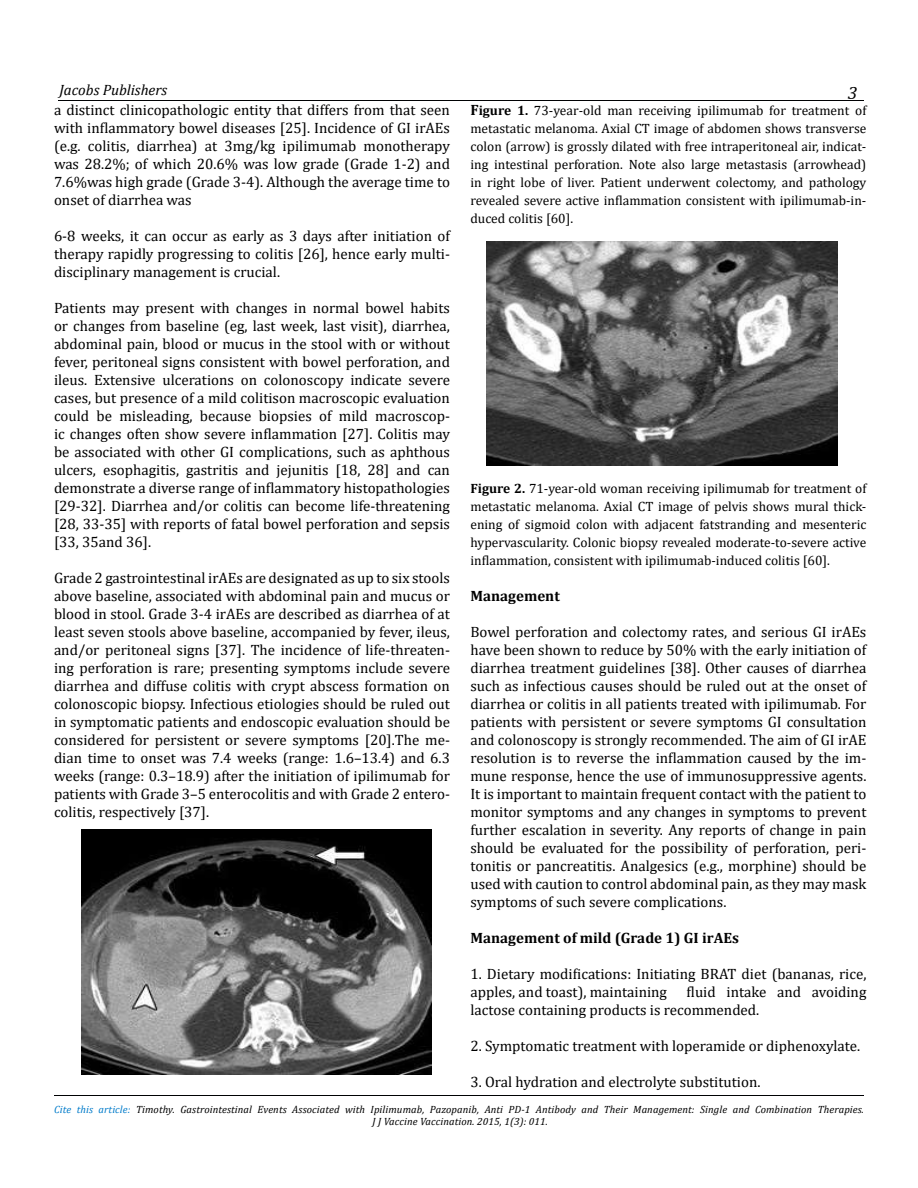
<style>
.page{position:relative;width:918px;height:1188px;background:#fff}
.page>*{position:absolute;margin:0;border:0;box-sizing:border-box;transform-origin:0 0}
.t1{font:italic 18px "Cambria";color:#000}
.t2{font:15px/18px "Cambria";color:#000;text-align:justify}
.t3{font:700 15px "Cambria";color:#000}
.t4{font:italic 15px "Cambria";color:#000}
.t5{font:13.5px/18px "Cambria";color:#000;text-align:justify}
.t6{font:italic 10.5px/12px "Cambria";letter-spacing:.01em;color:#000;text-align:center}
.s1{font-weight:700;font-size:15px}
.s2{font-weight:700}
.s3{color:#007bca}
</style>
<div class="page">
<hr style="left:58px;top:101px;width:805px;height:1px;background:#000103">
<hr style="left:54px;top:1095px;width:810px;height:1px;background:#000103">
<img style="left:82px;top:829px;width:350px;height:246px">
<img style="left:486px;top:242px;width:352px;height:223px">
<p class="t4" style="left:59px;top:79px;width:109px">Jacobs Publishers</p>
<p class="t1" style="left:848px;top:80px;width:11px">3</p>
<p class="t2" style="left:54px;top:101px;width:398px">a distinct clinicopathologic entity that differs from that seen with inflammatory bowel diseases [25]. Incidence of GI irAEs (e.g. colitis, diarrhea) at 3mg/kg ipilimumab monotherapy was 28.2%; of which 20.6% was low grade (Grade 1-2) and 7.6%was high grade (Grade 3-4). Although the average time to onset of diarrhea was</p>
<p class="t2" style="left:54px;top:227px;width:398px">6-8 weeks, it can occur as early as 3 days after initiation of therapy rapidly progressing to colitis [26], hence early multi&shy;disciplinary management is crucial.</p>
<p class="t2" style="left:54px;top:299px;width:398px">Patients may present with changes in normal bowel habits or changes from baseline (eg, last week, last visit), diarrhea, abdominal pain, blood or mucus in the stool with or without fever, peritoneal signs consistent with bowel perforation, and ileus. Extensive ulcerations on colonoscopy indicate severe cases, but presence of a mild colitison macroscopic evaluation could be misleading, because biopsies of mild macroscop&shy;ic changes often show severe inflammation [27]. Colitis may be associated with other GI complications, such as aphthous ulcers, esophagitis, gastritis and jejunitis [18, 28] and can demonstrate a diverse range of inflammatory histopathologies [29-32]. Diarrhea and/or colitis can become life-threatening [28, 33-35] with reports of fatal bowel perforation and sepsis [33, 35and 36].</p>
<p class="t2" style="left:54px;top:569px;width:398px">Grade 2 gastrointestinal irAEs are designated as up to six stools above baseline, associated with abdominal pain and mucus or blood in stool. Grade 3-4 irAEs are described as diarrhea of at least seven stools above baseline, accompanied by fever, ileus, and/or peritoneal signs [37]. The incidence of life-threaten&shy;ing perforation is rare; presenting symptoms include severe diarrhea and diffuse colitis with crypt abscess formation on colonoscopic biopsy. Infectious etiologies should be ruled out in symptomatic patients and endoscopic evaluation should be considered for persistent or severe symptoms [20].The me&shy;dian time to onset was 7.4 weeks (range: 1.6–13.4) and 6.3 weeks (range: 0.3–18.9) after the initiation of ipilimumab for patients with Grade 3–5 enterocolitis and with Grade 2 entero&shy;colitis, respectively [37].</p>
<p class="t5" style="left:470px;top:101px;width:398px"><span class="s1">F</span><span class="s2">igure 1.</span> 73-year-old man receiving ipilimumab for treatment of metastatic melanoma. Axial CT image of abdomen shows transverse colon (arrow) is grossly dilated with free intraperitoneal air, indicat&shy;ing intestinal perforation. Note also large metastasis (arrowhead) in right lobe of liver. Patient underwent colectomy, and pathology revealed severe active inflammation consistent with ipilimumab-in&shy;duced colitis [60].</p>
<p class="t5" style="left:470px;top:479px;width:398px"><span class="s2">Figure 2.</span> 71-year-old woman receiving ipilimumab for treatment of metastatic melanoma. Axial CT image of pelvis shows mural thick&shy;ening of sigmoid colon with adjacent fatstranding and mesenteric hypervascularity. Colonic biopsy revealed moderate-to-severe active inflammation, consistent with ipilimumab-induced colitis [60].</p>
<p class="t3" style="left:470px;top:585px;width:91px">Management</p>
<p class="t2" style="left:470px;top:623px;width:398px">Bowel perforation and colectomy rates, and serious GI irAEs have been shown to reduce by 50% with the early initiation of diarrhea treatment guidelines [38]. Other causes of diarrhea such as infectious causes should be ruled out at the onset of diarrhea or colitis in all patients treated with ipilimumab. For patients with persistent or severe symptoms GI consultation and colonoscopy is strongly recommended. The aim of GI irAE resolution is to reverse the inflammation caused by the im&shy;mune response, hence the use of immunosuppressive agents.<br>It is important to maintain frequent contact with the patient to monitor symptoms and any changes in symptoms to prevent further escalation in severity. Any reports of change in pain should be evaluated for the possibility of perforation, peri&shy;tonitis or pancreatitis. Analgesics (e.g., morphine) should be used with caution to control abdominal pain, as they may mask symptoms of such severe complications.</p>
<p class="t3" style="left:470px;top:927px;width:270px">Management of mild (Grade 1) GI irAEs</p>
<p class="t2" style="left:470px;top:965px;width:398px">1. Dietary modifications: Initiating BRAT diet (bananas, rice, apples, and toast), maintaining</p>
<p class="t2" style="left:470px;top:983px;width:398px;text-indent:216px">fluid intake and avoiding lactose containing products is recommended.</p>
<p class="t2" style="left:470px;top:1037px;width:391px">2. Symptomatic treatment with loperamide or diphenoxylate.</p>
<p class="t2" style="left:470px;top:1073px;width:292px">3. Oral hydration and electrolyte substitution.</p>
<p class="t6" style="left:54px;top:1103px;width:811px"><span class="s3">Cite this article:</span> Timothy. Gastrointestinal Events Associated with Ipilimumab, Pazopanib, Anti PD-1 Antibody and Their Management: Single and Combination Therapies.<br>J J Vaccine Vaccination. 2015, 1(3): 011.</p>
</div>
